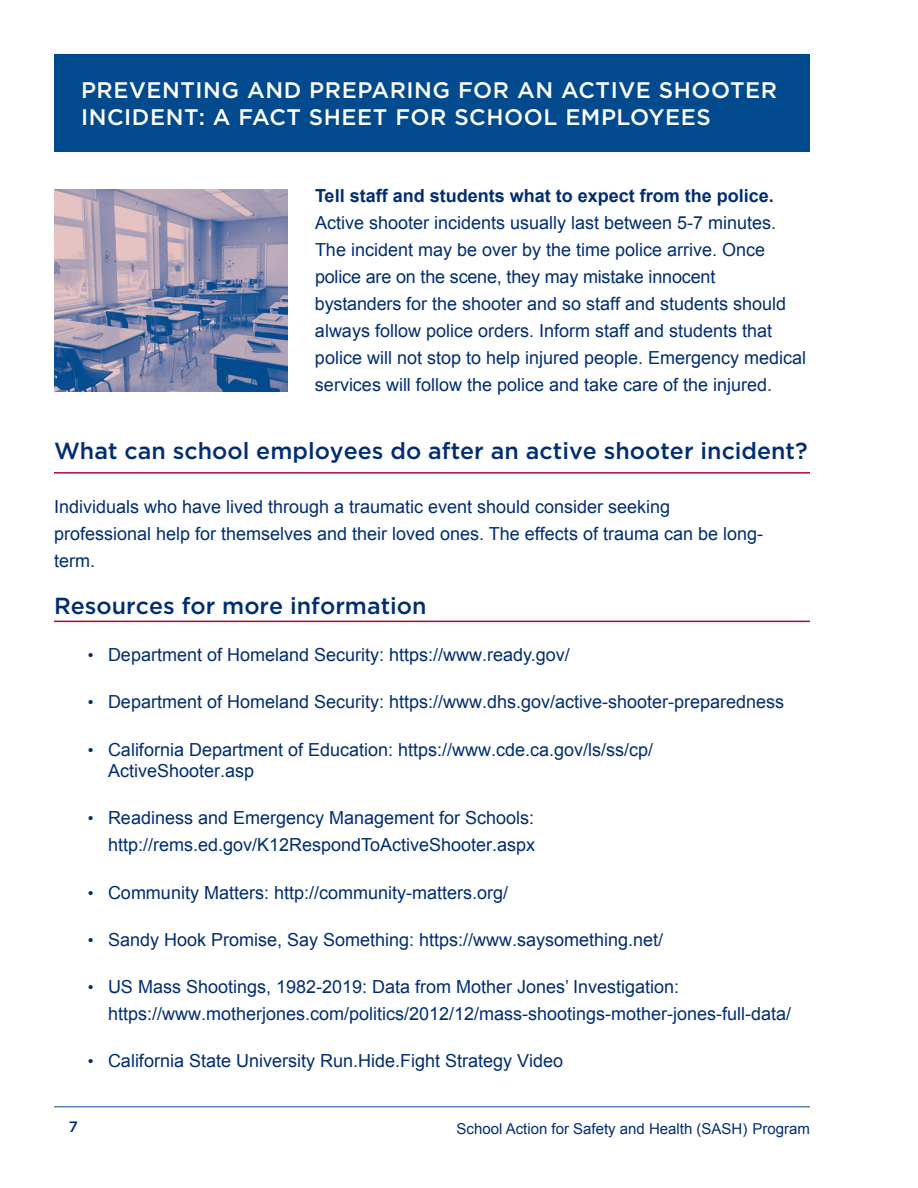
<style>
.page{position:relative;width:918px;height:1188px;background:#fff}
.page>*{position:absolute;margin:0;border:0;box-sizing:border-box;transform-origin:0 0}
.t1{font:500 23.25px "Gotham";color:#002d72}
.t2{font:500 22.5px/27px "Gotham";letter-spacing:.025em;color:#fff}
.t3{font:18px/27px "Arial";color:#002d72}
.t4{font:15px "Arial";color:#002d72}
.t5{font:500 15px "Gotham";color:#002d72}
.s1{font-weight:700}
.s2{font-size:16.5px}
</style>
<div class="page">
<hr style="left:54px;top:1107px;width:756px;height:1px;background:#004a8d">
<div style="left:54px;top:54px;width:756px;height:97px;background:#004a8d"></div>
<hr style="left:54px;top:621px;width:756px;height:1px;background:#b30437">
<hr style="left:54px;top:472px;width:756px;height:2px;background:#b30437">
<img style="left:54px;top:189px;width:234px;height:203px">
<p class="t2" style="left:81px;top:76px;width:698px">PREVENTING AND PREPARING FOR AN ACTIVE SHOOTER<br>INCIDENT: A FACT SHEET FOR SCHOOL EMPLOYEES</p>
<p class="t3" style="left:315px;top:182px;width:493px"><span class="s1">Tell staff and students what to expect from the police.<br></span>Active shooter incidents usually last between 5-7 minutes.<br>The incident may be over by the time police arrive. Once police are on the scene, they may mistake innocent bystanders for the shooter and so staff and students should always follow police orders. Inform staff and students that police will not stop to help injured people. Emergency medical services will follow the police and take care of the injured.</p>
<h3 class="t1" style="left:54px;top:435px;width:755px">What can school employees do after an active shooter incident?</h3>
<h3 class="t3" style="left:54px;top:493px;width:711px">Individuals who have lived through a traumatic event should consider seeking professional help for themselves and their loved ones. The effects of trauma can be long&shy;term.</h3>
<h3 class="t1" style="left:54px;top:591px;width:374px">Resources for more information</h3>
<p class="t3" style="left:88px;top:641px;width:484px"><span class="s2">•</span> Department of Homeland Security: https://www.ready.gov/</p>
<p class="t3" style="left:88px;top:689px;width:698px"><span class="s2">•</span> Department of Homeland Security: https://www.dhs.gov/active-shooter-preparedness</p>
<p class="t3" style="left:108px;top:739px;width:547px;line-height:21.6px;text-indent:-20px"><span class="s2">•</span> California Department of Education: https://www.cde.ca.gov/ls/ss/cp/<br>ActiveShooter.asp</p>
<p class="t3" style="left:88px;top:805px;width:449px;text-align:right"><span class="s2">•</span> Readiness and Emergency Management for Schools: http://rems.ed.gov/K12RespondToActiveShooter.aspx</p>
<p class="t3" style="left:88px;top:879px;width:422px"><span class="s2">•</span> Community Matters: http://community-matters.org/</p>
<p class="t3" style="left:88px;top:926px;width:577px"><span class="s2">•</span> Sandy Hook Promise, Say Something: https://www.saysomething.net/</p>
<p class="t3" style="left:108px;top:974px;width:685px;text-indent:-20px"><span class="s2">•</span> US Mass Shootings, 1982-2019: Data from Mother Jones’ Investigation: https://www.motherjones.com/politics/2012/12/mass-shootings-mother-jones-full-data/</p>
<p class="t3" style="left:88px;top:1048px;width:477px"><span class="s2">•</span> California State University Run.Hide.Fight Strategy Video</p>
<p class="t5" style="left:69px;top:1117px;width:11px">7</p>
<p class="t4" style="left:456px;top:1119px;width:355px">School Action for Safety and Health (SASH) Program</p>
</div>
